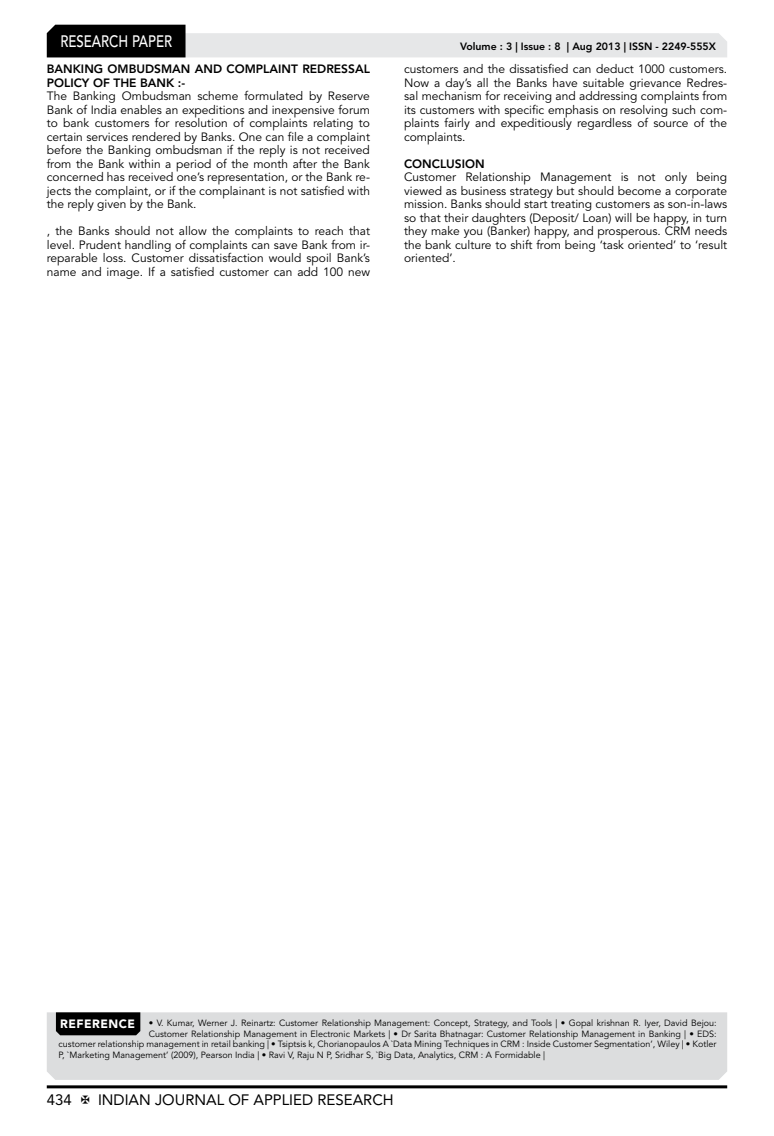
<style>
.page{position:relative;width:774px;height:1136px;background:#fff}
.page>*{position:absolute;margin:0;border:0;box-sizing:border-box;transform-origin:0 0}
.t1{font:500 16.5px "Avenir LT Std";color:#fff;scale:.8 1}
.t2{font:15px "Avenir LT Std";color:#000}
.t3{font:12px/13.5px "Avenir LT Std";color:#000;text-align:justify}
.t4{font:800 12px/13.5px "Avenir LT Std";color:#000}
.t5{font:800 10.5px "Avenir LT Std";color:#000}
.t6{font:9px "Avenir LT Std";color:#000}
.s1{font-weight:900;font-size:12px;color:#fff}
</style>
<div class="page">
<hr style="left:47px;top:1085px;width:680px;height:3px;background:#000">
<svg style="left:47px;top:25px;width:680px;height:32px"></svg>
<div style="left:47px;top:1012px;width:680px;height:67px;background:#dcddde"></div>
<div style="left:56px;top:1012px;width:84px;height:23px;background:#000"></div>
<h1 class="t1" style="left:60px;top:32px;width:139px">RESEARCH PAPER</h1>
<p class="t4" style="left:47px;top:62px;width:325px">BANKING OMBUDSMAN AND COMPLAINT REDRESSAL<br>POLICY OF THE BANK :-</p>
<p class="t3" style="left:47px;top:89px;width:325px">The Banking Ombudsman scheme formulated by Reserve Bank of India enables an expeditions and inexpensive forum to bank customers for resolution of complaints relating to certain services rendered by Banks. One can file a complaint before the Banking ombudsman if the reply is not received from the Bank within a period of the month after the Bank concerned has received one’s representation, or the Bank re&shy;jects the complaint, or if the complainant is not satisfied with the reply given by the Bank.</p>
<p class="t3" style="left:47px;top:224px;width:325px">, the Banks should not allow the complaints to reach that level. Prudent handling of complaints can save Bank from ir&shy;reparable loss. Customer dissatisfaction would spoil Bank’s name and image. If a satisfied customer can add 100 new</p>
<p class="t5" style="left:460px;top:41px;width:257px">Volume : 3 | Issue : 8 | Aug 2013 | ISSN - 2249-555X</p>
<p class="t3" style="left:404px;top:62px;width:325px">customers and the dissatisfied can deduct 1000 customers.<br>Now a day’s all the Banks have suitable grievance Redres&shy;sal mechanism for receiving and addressing complaints from its customers with specific emphasis on resolving such com&shy;plaints fairly and expeditiously regardless of source of the complaints.</p>
<p class="t4" style="left:404px;top:157px;width:82px">CONCLUSION</p>
<p class="t3" style="left:404px;top:170px;width:325px">Customer Relationship Management is not only being viewed as business strategy but should become a corporate mission. Banks should start treating customers as son-in-laws so that their daughters (Deposit/ Loan) will be happy, in turn they make you (Banker) happy, and prosperous. CRM needs the bank culture to shift from being ‘task oriented’ to ‘result oriented’.</p>
<p class="t6" style="left:60px;top:1017px;width:658px"><span class="s1">REFERENCE</span> • V. Kumar, Werner J. Reinartz: Customer Relationship Management: Concept, Strategy, and Tools | • Gopal krishnan R. Iyer, David Bejou:</p>
<p class="t6" style="left:149px;top:1028px;width:569px">Customer Relationship Management in Electronic Markets | • Dr Sarita Bhatnagar: Customer Relationship Management in Banking | • EDS:</p>
<p class="t6" style="left:59px;top:1038px;width:659px">customer relationship management in retail banking | • Tsiptsis k, Chorianopaulos A `Data Mining Techniques in CRM : Inside Customer Segmentation’, Wiley | • Kotler</p>
<p class="t6" style="left:59px;top:1049px;width:488px">P, `Marketing Management’ (2009), Pearson India | • Ravi V, Raju N P, Sridhar S, `Big Data, Analytics, CRM : A Formidable |</p>
<p class="t2" style="left:47px;top:1090px;width:27px">434</p>
<p class="t2" style="left:98px;top:1090px;width:297px">INDIAN JOURNAL OF APPLIED RESEARCH</p>
</div>
